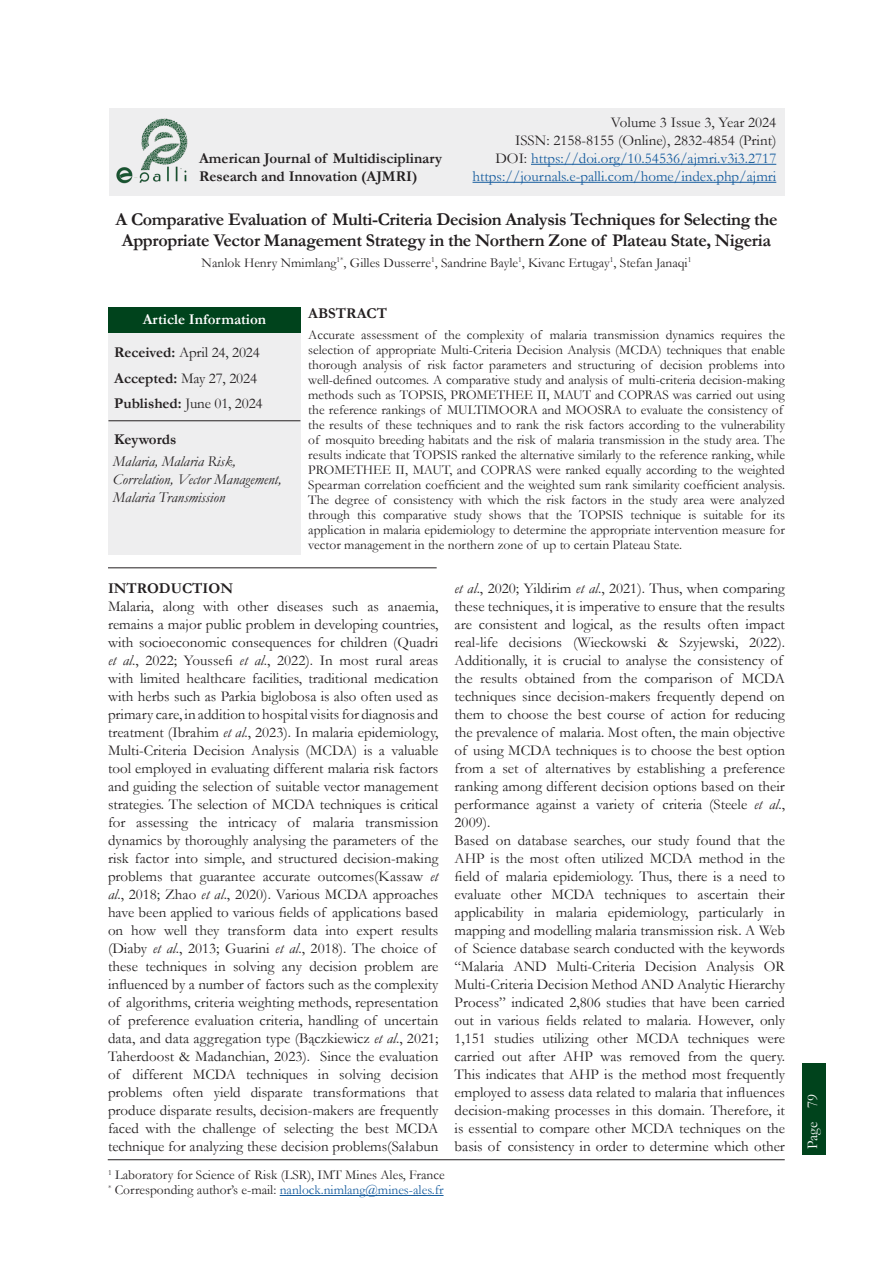
<style>
.page{position:relative;width:893px;height:1263px;background:#fff}
.page>*{position:absolute;margin:0;border:0;box-sizing:border-box;transform-origin:0 0}
.Article_Title{font:700 18px/21px "Garamond";letter-spacing:-.02em;color:#231f20;text-align:center}
.Article_Body{font:15px/18px "Garamond";color:#231f20}
.Title_Page_Doi{font:15px "Garamond";color:#175d9e}
.Journal_Title{font:700 15px/18px "Garamond";color:#231f20}
.Keywords{font:italic 15px/18px "Garamond";color:#231f20}
.Title_Page_Doi-2{font:15px "Garamond";color:#231f20}
.Article_Information{font:15px "Garamond";letter-spacing:-.01em;color:#231f20}
.Article_Information-2{font:700 15px "Garamond";color:#fff}
.Inside_Title{font:700 15px "Garamond";color:#231f20}
.t1{font:15px "Garamond";color:#fff}
.Abstract_Body{font:13.5px/15px "Garamond";color:#231f20}
.Authors_Name{font:13.5px "Garamond";color:#231f20}
.Authors_Footer{font:13.5px "Garamond";color:#175d9e}
.Authors_Footer-2{font:13.5px "Garamond";color:#231f20}
.s1{color:#231f20}
.s2{font-weight:700}
.s3{font-style:italic}
</style>
<div class="page">
<div style="left:802px;top:1063px;width:24px;height:91px;background:#00431c"></div>
<div style="left:109px;top:108px;width:675px;height:88px;background:#eeeeef"></div>
<hr style="left:531px;top:164px;width:245px;height:1px;background:#175d9e">
<hr style="left:472px;top:182px;width:304px;height:1px;background:#175d9e">
<img style="left:116px;top:118px;width:72px;height:66px">
<div style="left:108px;top:307px;width:193px;height:248px;background:#eeeeef"></div>
<div style="left:108px;top:307px;width:193px;height:26px;background:#00431c"></div>
<hr style="left:108px;top:420px;width:192px;height:1px;background:#231f20">
<hr style="left:108px;top:567px;width:329px;height:1px;background:#231f20">
<hr style="left:108px;top:1159px;width:677px;height:1px;background:#231f20">
<hr style="left:280px;top:1195px;width:164px;height:1px;background:#175d9e">
<p class="Title_Page_Doi-2" style="left:611px;top:112px;width:167px">Volume 3 Issue 3, Year 2024</p>
<p class="Title_Page_Doi-2" style="left:515px;top:130px;width:263px">ISSN: 2158-8155 (Online), 2832-4854 (Print)</p>
<p class="Title_Page_Doi" style="left:495px;top:148px;width:282px"><span class="s1">DOI:</span> https://doi.org/10.54536/ajmri.v3i3.2717</p>
<p class="Title_Page_Doi" style="left:473px;top:166px;width:305px">https://journals.e-palli.com/home/index.php/ajmri</p>
<p class="Journal_Title" style="left:199px;top:149px;width:245px">American Journal of Multidisciplinary<br>Research and Innovation (AJMRI)</p>
<p class="Article_Title" style="left:115px;top:208px;width:664px">A Comparative Evaluation of Multi-Criteria Decision Analysis Techniques for Selecting the<br>Appropriate Vector Management Strategy in the Northern Zone of Plateau State, Nigeria</p>
<p class="Authors_Name" style="left:202px;top:253px;width:491px">Nanlok Henry Nmimlang<sup>1*</sup>, Gilles Dusserre<sup>1</sup>, Sandrine Bayle<sup>1</sup>, Kivanc Ertugay<sup>1</sup>, Stefan Janaqi<sup>1</sup></p>
<p class="Article_Information-2" style="left:143px;top:309px;width:125px">Article Information</p>
<p class="Article_Information" style="left:114px;top:342px;width:147px"><span class="s2">Received:</span> April 24, 2024</p>
<p class="Article_Information" style="left:114px;top:368px;width:144px"><span class="s2">Accepted:</span> May 27, 2024</p>
<p class="Article_Information" style="left:114px;top:393px;width:150px"><span class="s2">Published:</span> June 01, 2024</p>
<p class="Journal_Title" style="left:114px;top:430px;width:64px">Keywords</p>
<p class="Keywords" style="left:113px;top:452px;width:170px">Malaria, Malaria Risk,<br>Correlation, Vector Management,<br>Malaria Transmission</p>
<p class="Journal_Title" style="left:308px;top:305px;width:80px">ABSTRACT</p>
<p class="Abstract_Body" style="left:308px;top:327px;width:478px">Accurate assessment of the complexity of malaria transmission dynamics requires the selection of appropriate Multi-Criteria Decision Analysis (MCDA) techniques that enable thorough analysis of risk factor parameters and structuring of decision problems into well-defined outcomes. A comparative study and analysis of multi-criteria decision-making methods such as TOPSIS, PROMETHEE II, MAUT and COPRAS was carried out using the reference rankings of MULTIMOORA and MOOSRA to evaluate the consistency of the results of these techniques and to rank the risk factors according to the vulnerability of mosquito breeding habitats and the risk of malaria transmission in the study area. The results indicate that TOPSIS ranked the alternative similarly to the reference ranking, while PROMETHEE II, MAUT, and COPRAS were ranked equally according to the weighted Spearman correlation coefficient and the weighted sum rank similarity coefficient analysis.<br>The degree of consistency with which the risk factors in the study area were analyzed through this comparative study shows that the TOPSIS technique is suitable for its application in malaria epidemiology to determine the appropriate intervention measure for vector management in the northern zone of up to certain Plateau State.</p>
<p class="Inside_Title" style="left:108px;top:578px;width:127px">INTRODUCTION</p>
<p class="Article_Body" style="left:108px;top:597px;width:332px">Malaria, along with other diseases such as anaemia, remains a major public problem in developing countries, with socioeconomic consequences for children (Quadri <span class="s3">et al</span>., 2022; Youssefi <span class="s3">et al</span>., 2022). In most rural areas with limited healthcare facilities, traditional medication with herbs such as Parkia biglobosa is also often used as primary care, in addition to hospital visits for diagnosis and treatment (Ibrahim <span class="s3">et al</span>., 2023). In malaria epidemiology, Multi-Criteria Decision Analysis (MCDA) is a valuable tool employed in evaluating different malaria risk factors and guiding the selection of suitable vector management strategies. The selection of MCDA techniques is critical for assessing the intricacy of malaria transmission dynamics by thoroughly analysing the parameters of the risk factor into simple, and structured decision-making problems that guarantee accurate outcomes(Kassaw <span class="s3">et al</span>., 2018; Zhao <span class="s3">et al</span>., 2020). Various MCDA approaches have been applied to various fields of applications based on how well they transform data into expert results (Diaby <span class="s3">et al</span>., 2013; Guarini <span class="s3">et al</span>., 2018). The choice of these techniques in solving any decision problem are influenced by a number of factors such as the complexity of algorithms, criteria weighting methods, representation of preference evaluation criteria, handling of uncertain data, and data aggregation type (Bączkiewicz <span class="s3">et al</span>., 2021; Taherdoost &amp; Madanchian, 2023). Since the evaluation of different MCDA techniques in solving decision problems often yield disparate transformations that produce disparate results, decision-makers are frequently faced with the challenge of selecting the best MCDA technique for analyzing these decision problems(Sałabun</p>
<p class="Authors_Footer-2" style="left:108px;top:1166px;width:338px"><sup>1</sup> Laboratory for Science of Risk (LSR), IMT Mines Ales, France</p>
<p class="Authors_Footer" style="left:108px;top:1181px;width:337px"><sup>*</sup> <span class="s1">Corresponding author’s e-mail:</span> nanlock.nimlang@mines-ales.fr</p>
<p class="Article_Body" style="left:455px;top:579px;width:332px"><span class="s3">et al</span>., 2020; Yildirim <span class="s3">et al</span>., 2021). Thus, when comparing these techniques, it is imperative to ensure that the results are consistent and logical, as the results often impact real-life decisions (Wieckowski &amp; Szyjewski, 2022).<br>Additionally, it is crucial to analyse the consistency of the results obtained from the comparison of MCDA techniques since decision-makers frequently depend on them to choose the best course of action for reducing the prevalence of malaria. Most often, the main objective of using MCDA techniques is to choose the best option from a set of alternatives by establishing a preference ranking among different decision options based on their performance against a variety of criteria (Steele <span class="s3">et al</span>., 2009).</p>
<p class="Article_Body" style="left:455px;top:831px;width:332px;text-align:justify">Based on database searches, our study found that the AHP is the most often utilized MCDA method in the field of malaria epidemiology. Thus, there is a need to evaluate other MCDA techniques to ascertain their applicability in malaria epidemiology, particularly in mapping and modelling malaria transmission risk. A Web of Science database search conducted with the keywords “Malaria AND Multi-Criteria Decision Analysis OR Multi-Criteria Decision Method AND Analytic Hierarchy Process” indicated 2,806 studies that have been carried out in various fields related to malaria. However, only 1,151 studies utilizing other MCDA techniques were carried out after AHP was removed from the query.<br>This indicates that AHP is the method most frequently employed to assess data related to malaria that influences decision-making processes in this domain. Therefore, it is essential to compare other MCDA techniques on the basis of consistency in order to determine which other</p>
<p class="t1" style="left:802px;top:1149px;width:57px;rotate:-90deg">Page 79</p>
</div>
